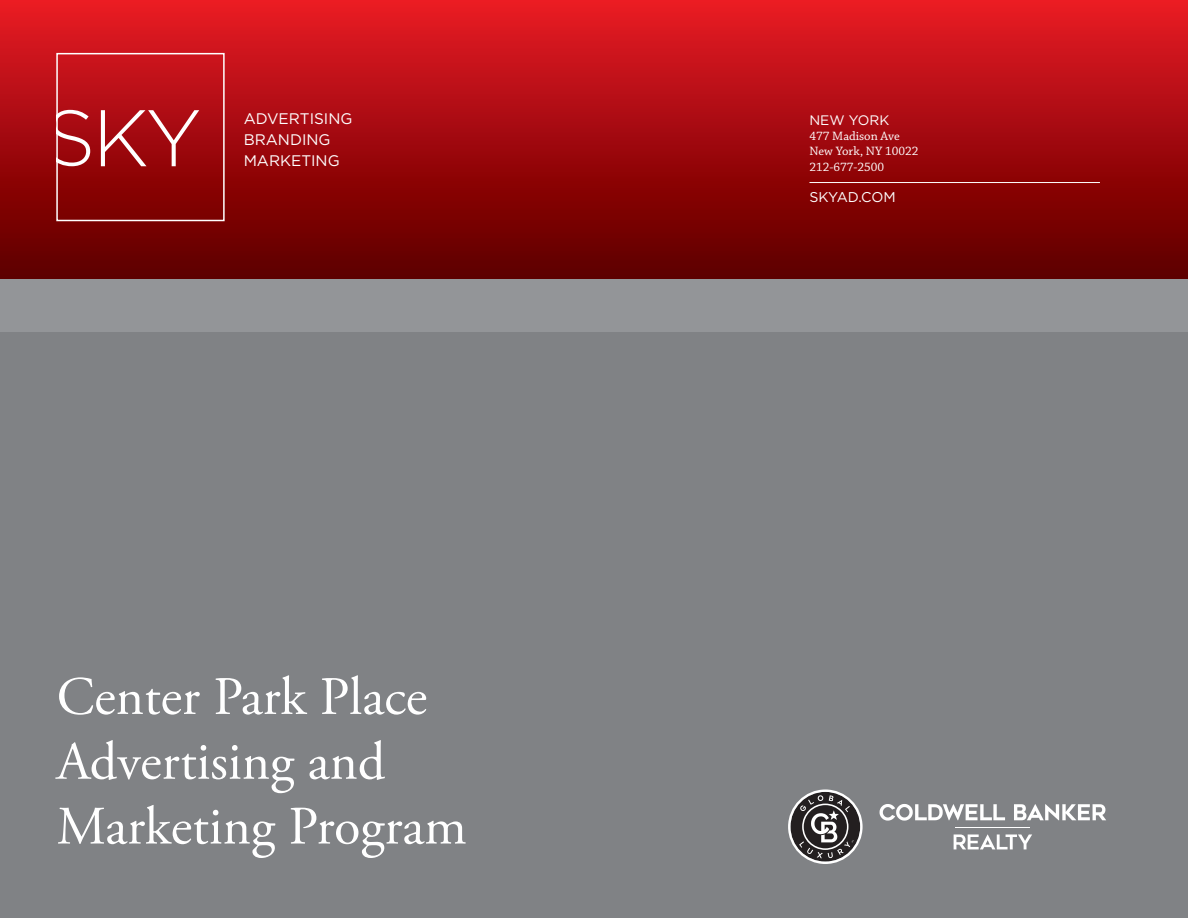
<style>
.page{position:relative;width:1188px;height:918px;background:#fff}
.page>*{position:absolute;margin:0;border:0;box-sizing:border-box;transform-origin:0 0}
.t1{font:54px/64.8px "Adobe Garamond Pro";color:#fff}
.t2{font:15.3px/21px "Gotham";color:#fff}
.t3{font:14.1px "Gotham";letter-spacing:-.01em;color:#fff}
.t4{font:13.8px "Gotham";color:#fff}
.t5{font:12.75px/15.3px "Chaparral Pro";color:#fff}
</style>
<div class="page">
<div style="left:0;top:332px;width:1188px;height:586px;background:#808285"></div>
<img style="left:0;top:0;width:1188px;height:279px">
<hr style="left:809px;top:182px;width:291px;height:1px;background:#fff">
<div style="left:56px;top:53px;width:169px;height:168px;border:2px solid #fff"></div>
<svg style="left:57px;top:110px;width:33px;height:56px"></svg>
<svg style="left:101px;top:110px;width:98px;height:56px;background:#b23439"></svg>
<div style="left:0;top:279px;width:1188px;height:53px;background:#939598"></div>
<svg style="left:788px;top:789px;width:75px;height:75px"></svg>
<hr style="left:956px;top:827px;width:74px;height:1px;background:#fff">
<svg style="left:1014px;top:804px;width:92px;height:16px"></svg>
<svg style="left:880px;top:804px;width:125px;height:17px"></svg>
<svg style="left:954px;top:834px;width:78px;height:15px"></svg>
<p class="t2" style="left:244px;top:108px;width:110px">ADVERTISING<br>BRANDING<br>MARKETING</p>
<p class="t4" style="left:809px;top:111px;width:81px">NEW YORK</p>
<p class="t5" style="left:809px;top:129px;width:111px">477 Madison Ave<br>New York, NY 10022<br>212-677-2500</p>
<p class="t3" style="left:809px;top:188px;width:88px">SKYAD.COM</p>
<p class="t1" style="left:57px;top:666px;width:412px">Center Park Place<br>Advertising and<br>Marketing Program</p>
</div>
